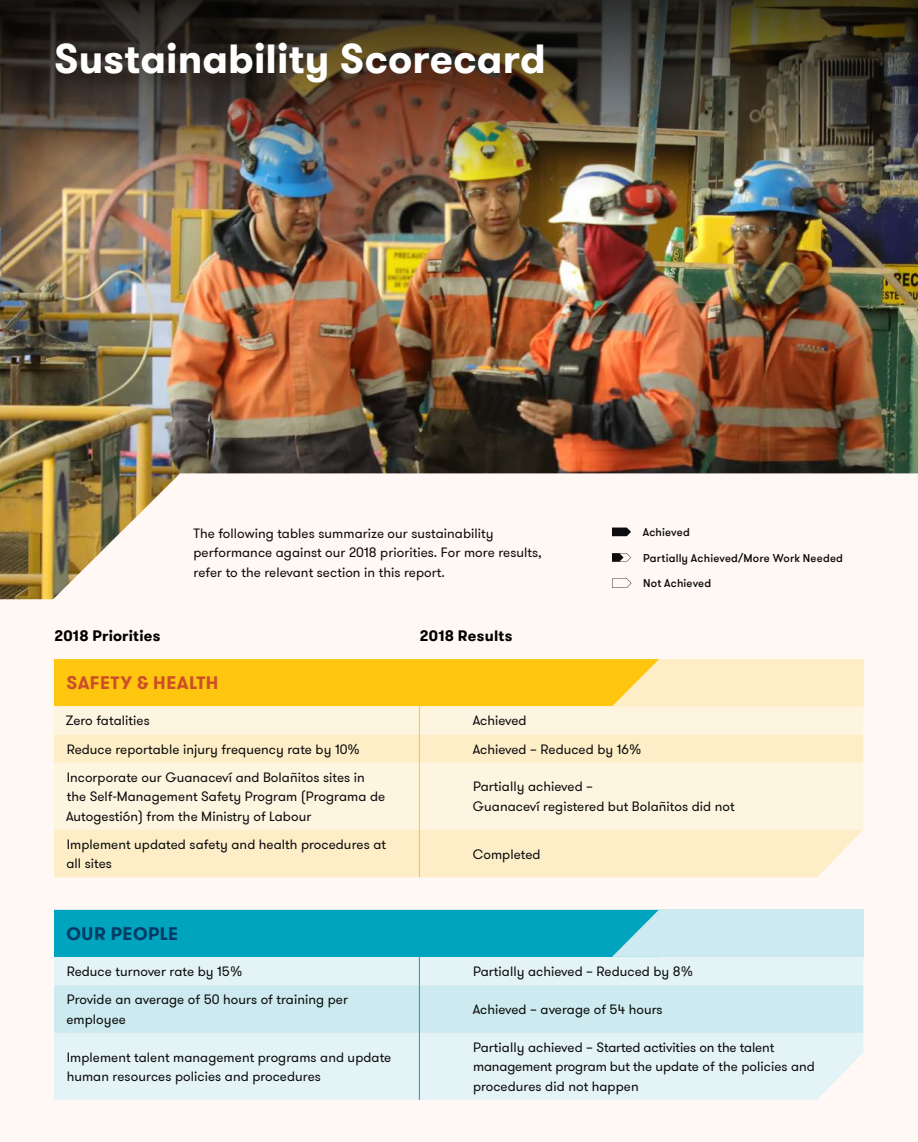
<style>
.page{position:relative;width:918px;height:1142px;background:#fff8f5}
.page>*{position:absolute;margin:0;border:0;box-sizing:border-box;transform-origin:0 0}
.t1{font:700 40.5px "GT Walsheim Pro";letter-spacing:.005em;color:#fff}
.t2{font:700 18px "GT Walsheim Pro";letter-spacing:.02em;color:#cc4f28}
.t3{font:700 18px "GT Walsheim Pro";letter-spacing:.025em;color:#023c66}
.t4{font:700 15px "GT Walsheim Pro";letter-spacing:.015em;color:#000}
.t5{font:13.5px/19.5px "GT Walsheim Pro";letter-spacing:.005em;color:#0d0d0d}
.t6{font:500 11.25px "GT Walsheim Pro";letter-spacing:.015em;color:#0d0d0d}
</style>
<div class="page">
<img style="left:0;top:433px;width:918px;height:166px">
<img style="left:0;top:0;width:918px;height:433px">
<svg style="left:54px;top:762px;width:809px;height:115px;background:#fef2d6"></svg>
<div style="left:54px;top:1032px;width:809px;height:68px;background:#e4f4f6"></div>
<hr style="left:419px;top:762px;width:1px;height:67px;background:#ffc610">
<hr style="left:419px;top:829px;width:1px;height:48px;background:#ffc610">
<hr style="left:419px;top:1032px;width:1px;height:68px;background:#00a4bf">
<svg style="left:612px;top:527px;width:19px;height:9px"></svg>
<svg style="left:612px;top:553px;width:19px;height:9px"></svg>
<svg style="left:612px;top:578px;width:20px;height:9px"></svg>
<svg style="left:817px;top:1051px;width:46px;height:49px"></svg>
<svg style="left:817px;top:829px;width:46px;height:48px"></svg>
<svg style="left:54px;top:659px;width:809px;height:103px;background:#fee292"></svg>
<svg style="left:54px;top:909px;width:809px;height:123px;background:#99d9e3"></svg>
<h1 class="t1" style="left:54px;top:33px;width:493px">Sustainability Scorecard</h1>
<p class="t5" style="left:194px;top:523px;width:350px">The following tables summarize our sustainability performance against our 2018 priorities. For more results, refer to the relevant section in this report.</p>
<p class="t6" style="left:643px;top:525px;width:49px">Achieved</p>
<p class="t6" style="left:643px;top:551px;width:201px">Partially Achieved/More Work Needed</p>
<p class="t6" style="left:643px;top:576px;width:70px">Not Achieved</p>
<p class="t4" style="left:55px;top:626px;width:107px">2018 Priorities</p>
<p class="t4" style="left:420px;top:626px;width:94px">2018 Results</p>
<h2 class="t2" style="left:67px;top:671px;width:153px">SAFETY &amp; HEALTH</h2>
<p class="t5" style="left:66px;top:711px;width:85px">Zero fatalities</p>
<p class="t5" style="left:473px;top:711px;width:55px">Achieved</p>
<p class="t5" style="left:67px;top:739px;width:295px">Reduce reportable injury frequency rate by 10%</p>
<p class="t5" style="left:473px;top:739px;width:170px">Achieved – Reduced by 16%</p>
<p class="t5" style="left:66px;top:767px;width:321px">Incorporate our Guanaceví and Bolañitos sites in the Self-Management Safety Program (Programa de<br>Autogestión) from the Ministry of Labour</p>
<p class="t5" style="left:473px;top:777px;width:263px">Partially achieved –<br>Guanaceví registered but Bolañitos did not</p>
<p class="t5" style="left:66px;top:834px;width:321px">Implement updated safety and health procedures at all sites</p>
<p class="t5" style="left:473px;top:844px;width:69px">Completed</p>
<h2 class="t3" style="left:67px;top:922px;width:113px">OUR PEOPLE</h2>
<p class="t5" style="left:67px;top:962px;width:177px">Reduce turnover rate by 15%</p>
<p class="t5" style="left:473px;top:962px;width:221px">Partially achieved – Reduced by 8%</p>
<p class="t5" style="left:66px;top:990px;width:283px">Provide an average of 50 hours of training per employee</p>
<p class="t5" style="left:473px;top:1000px;width:191px">Achieved – average of 54 hours</p>
<p class="t5" style="left:67px;top:1047px;width:326px">Implement talent management programs and update human resources policies and procedures</p>
<p class="t5" style="left:473px;top:1037px;width:344px">Partially achieved – Started activities on the talent management program but the update of the policies and procedures did not happen</p>
</div>
